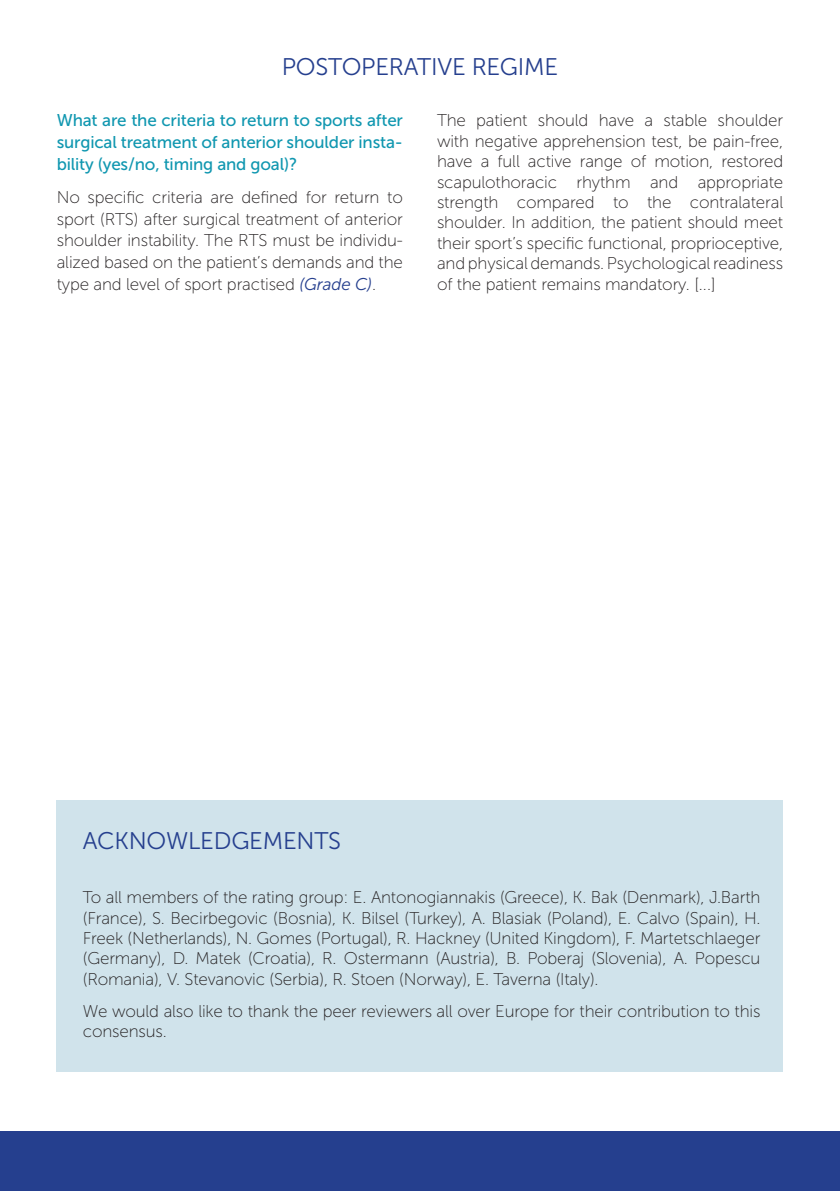
<style>
.page{position:relative;width:840px;height:1191px;background:#fff}
.page>*{position:absolute;margin:0;border:0;box-sizing:border-box;transform-origin:0 0}
.t1{font:24px "Museo Sans 300";letter-spacing:-.01em;color:#253f8e}
.t2{font:17px/20.4px "Museo Sans 100";letter-spacing:-.01em;color:#231f20;text-align:justify}
.t3{font:17px/21.8px "Museo Sans 500";letter-spacing:-.01em;color:#1097b0;text-align:justify}
.s1{font-family:"Museo Sans 300";font-style:italic;color:#253f8e}
</style>
<div class="page">
<div style="left:0;top:1131px;width:839px;height:60px;background:#253f8e"></div>
<div style="left:57px;top:800px;width:725px;height:271px;background:#d0e3eb"></div>
<h1 class="t1" style="left:281px;top:54px;width:278px">POSTOPERATIVE REGIME</h1>
<p class="t3" style="left:57px;top:109px;width:347px">What are the criteria to return to sports after surgical treatment of anterior shoulder insta&shy;bility (yes/no, timing and goal)?</p>
<p class="t2" style="left:57px;top:186px;width:347px;line-height:21.8px">No specific criteria are defined for return to sport (RTS) after surgical treatment of anterior shoulder instability. The RTS must be individu&shy;alized based on the patient’s demands and the type and level of sport practised <span class="s1">(Grade C)</span>.</p>
<p class="t2" style="left:437px;top:110px;width:347px">The patient should have a stable shoulder with negative apprehension test, be pain-free, have a full active range of motion, restored scapulothoracic rhythm and appropriate strength compared to the contralateral shoulder. In addition, the patient should meet their sport’s specific functional, proprioceptive, and physical demands. Psychological readiness of the patient remains mandatory. [...]</p>
<h1 class="t1" style="left:83px;top:827px;width:260px">ACKNOWLEDGEMENTS</h1>
<p class="t2" style="left:83px;top:887px;width:678px">To all members of the rating group: E. Antonogiannakis (Greece), K. Bak (Denmark), J.Barth (France), S. Becirbegovic (Bosnia), K. Bilsel (Turkey), A. Blasiak (Poland), E. Calvo (Spain), H.<br>Freek (Netherlands), N. Gomes (Portugal), R. Hackney (United Kingdom), F. Martetschlaeger (Germany), D. Matek (Croatia), R. Ostermann (Austria), B. Poberaj (Slovenia), A. Popescu (Romania), V. Stevanovic (Serbia), R. Stoen (Norway), E. Taverna (Italy).</p>
<p class="t2" style="left:83px;top:1000px;width:678px">We would also like to thank the peer reviewers all over Europe for their contribution to this consensus.</p>
</div>
